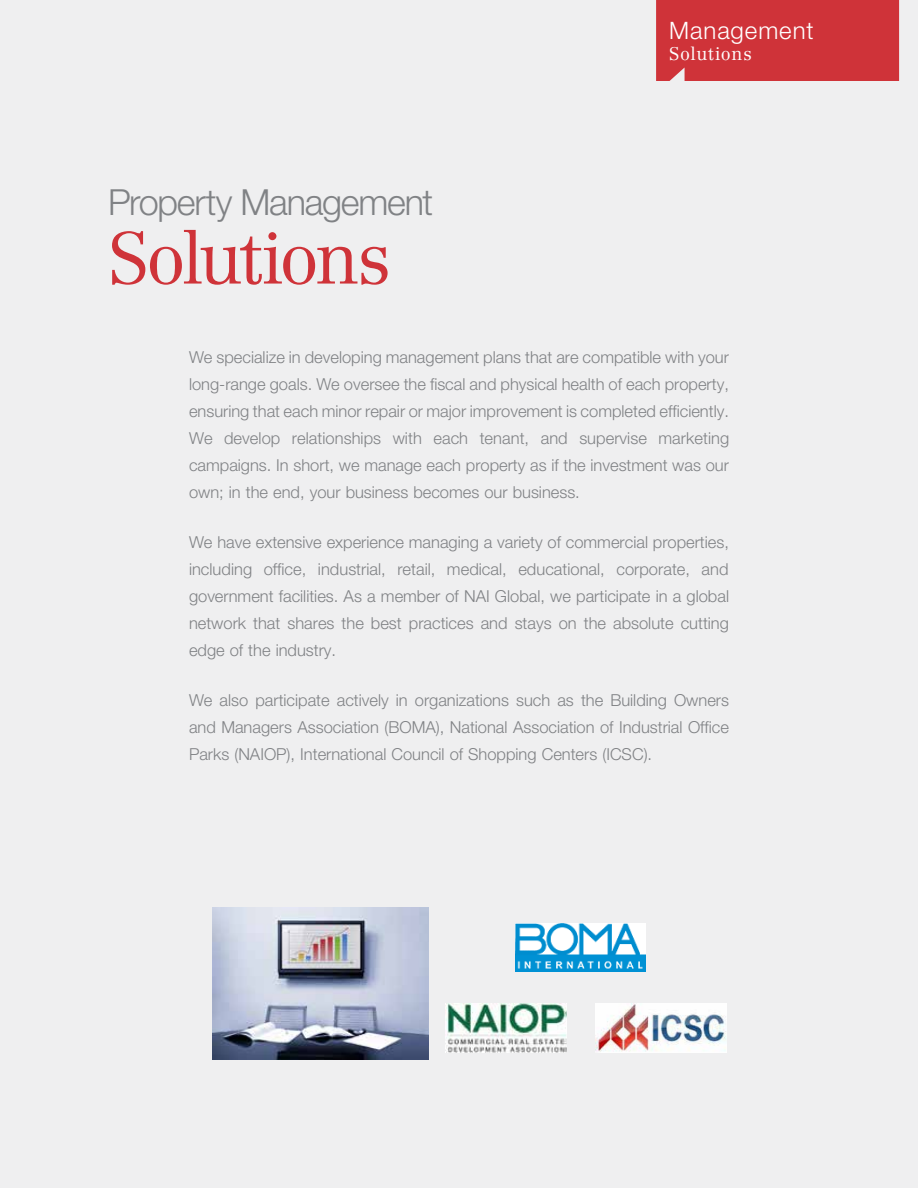
<style>
.page{position:relative;width:918px;height:1188px;background:#efeff0}
.page>*{position:absolute;margin:0;border:0;box-sizing:border-box;transform-origin:0 0}
.t1{font:300 72px "Centennial LT Std";letter-spacing:-.045em;color:#cf3339}
.t2{font:300 36px "Helvetica Neue LT Std";letter-spacing:-.035em;color:#808285}
.t3{font:300 24px "Helvetica Neue LT Std";letter-spacing:.04em;color:#fff}
.t4{font:300 18px "Centennial LT Std";letter-spacing:.035em;color:#fff}
.t5{font:300 16.5px/27px "Helvetica Neue LT Std";color:#808285;text-align:justify}
</style>
<div class="page">
<img style="left:212px;top:907px;width:216px;height:152px">
<img style="left:516px;top:923px;width:130px;height:49px">
<img style="left:596px;top:1004px;width:130px;height:48px">
<img style="left:446px;top:1004px;width:121px;height:48px">
<div style="left:656px;top:0;width:243px;height:81px;background:#cf3339"></div>
<h2 class="t2" style="left:108px;top:180px;width:327px">Property Management</h2>
<h1 class="t1" style="left:108px;top:215px;width:284px">Solutions</h1>
<h3 class="t3" style="left:669px;top:16px;width:146px">Management</h3>
<p class="t4" style="left:669px;top:43px;width:84px">Solutions</p>
<p class="t5" style="left:189px;top:343px;width:542px">We specialize in developing management plans that are compatible with your long-range goals. We oversee the fiscal and physical health of each property, ensuring that each minor repair or major improvement is completed efficiently.<br>We develop relationships with each tenant, and supervise marketing campaigns. In short, we manage each property as if the investment was our own; in the end, your business becomes our business.</p>
<p class="t5" style="left:189px;top:528px;width:542px">We have extensive experience managing a variety of commercial properties, including office, industrial, retail, medical, educational, corporate, and government facilities. As a member of NAI Global, we participate in a global network that shares the best practices and stays on the absolute cutting edge of the industry.</p>
<p class="t5" style="left:189px;top:686px;width:542px">We also participate actively in organizations such as the Building Owners and Managers Association (BOMA), National Association of Industrial Office Parks (NAIOP), International Council of Shopping Centers (ICSC).</p>
</div>
